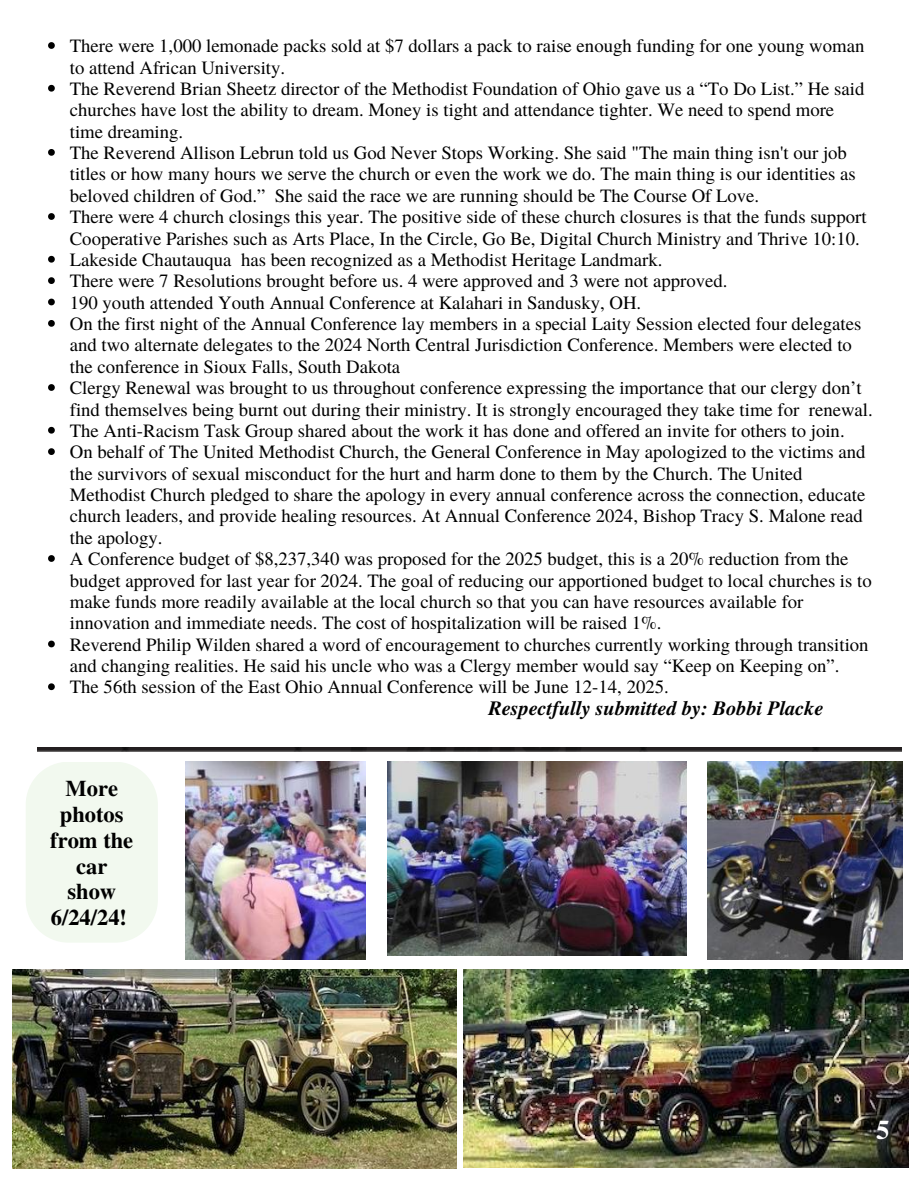
<style>
.page{position:relative;width:918px;height:1188px;background:#fff}
.page>*{position:absolute;margin:0;border:0;box-sizing:border-box;transform-origin:0 0}
.t1{font:700 27px "Te X Gyre Termes";color:#fff}
.t2{font:700 22.5px/26px "Te X Gyre Termes";color:#000;text-align:center}
.t3{font:italic 700 20.25px "Te X Gyre Termes";color:#000}
.t4{font:18.75px/21.3px "Te X Gyre Termes";color:#000}
</style>
<div class="page">
<svg style="left:48px;top:42px;width:7px;height:7px"></svg>
<svg style="left:48px;top:85px;width:7px;height:7px"></svg>
<svg style="left:48px;top:149px;width:7px;height:7px"></svg>
<svg style="left:48px;top:213px;width:7px;height:7px"></svg>
<svg style="left:48px;top:256px;width:7px;height:7px"></svg>
<svg style="left:48px;top:277px;width:7px;height:7px"></svg>
<svg style="left:48px;top:299px;width:7px;height:6px"></svg>
<svg style="left:48px;top:320px;width:7px;height:7px"></svg>
<svg style="left:48px;top:384px;width:7px;height:7px"></svg>
<svg style="left:48px;top:427px;width:7px;height:7px"></svg>
<svg style="left:48px;top:448px;width:7px;height:7px"></svg>
<svg style="left:48px;top:555px;width:7px;height:7px"></svg>
<svg style="left:48px;top:641px;width:7px;height:6px"></svg>
<svg style="left:48px;top:683px;width:7px;height:7px"></svg>
<img style="left:463px;top:970px;width:446px;height:198px">
<div style="left:26px;top:762px;width:132px;height:180px;background:#f2f9ef"></div>
<img style="left:12px;top:970px;width:445px;height:199px">
<img style="left:708px;top:762px;width:195px;height:198px">
<img style="left:186px;top:762px;width:180px;height:198px">
<img style="left:388px;top:762px;width:298px;height:193px">
<img style="left:38px;top:747px;width:864px;height:5px">
<p class="t4" style="left:70px;top:34px;width:796px">There were 1,000 lemonade packs sold at $7 dollars a pack to raise enough funding for one young woman to attend African University.</p>
<p class="t4" style="left:70px;top:77px;width:796px">The Reverend Brian Sheetz director of the Methodist Foundation of Ohio gave us a “To Do List.” He said churches have lost the ability to dream. Money is tight and attendance tighter. We need to spend more time dreaming.</p>
<p class="t4" style="left:70px;top:141px;width:787px">The Reverend Allison Lebrun told us God Never Stops Working. She said "The main thing isn't our job titles or how many hours we serve the church or even the work we do. The main thing is our identities as beloved children of God.” She said the race we are running should be The Course Of Love.</p>
<p class="t4" style="left:70px;top:205px;width:798px">There were 4 church closings this year. The positive side of these church closures is that the funds support<br>Cooperative Parishes such as Arts Place, In the Circle, Go Be, Digital Church Ministry and Thrive 10:10.</p>
<p class="t4" style="left:70px;top:248px;width:594px">Lakeside Chautauqua has been recognized as a Methodist Heritage Landmark.</p>
<p class="t4" style="left:70px;top:269px;width:659px">There were 7 Resolutions brought before us. 4 were approved and 3 were not approved.</p>
<p class="t4" style="left:70px;top:291px;width:573px">190 youth attended Youth Annual Conference at Kalahari in Sandusky, OH.</p>
<p class="t4" style="left:70px;top:312px;width:793px">On the first night of the Annual Conference lay members in a special Laity Session elected four delegates and two alternate delegates to the 2024 North Central Jurisdiction Conference. Members were elected to the conference in Sioux Falls, South Dakota</p>
<p class="t4" style="left:70px;top:376px;width:805px">Clergy Renewal was brought to us throughout conference expressing the importance that our clergy don’t find themselves being burnt out during their ministry. It is strongly encouraged they take time for renewal.</p>
<p class="t4" style="left:70px;top:419px;width:776px">The Anti-Racism Task Group shared about the work it has done and offered an invite for others to join.</p>
<p class="t4" style="left:70px;top:440px;width:797px">On behalf of The United Methodist Church, the General Conference in May apologized to the victims and the survivors of sexual misconduct for the hurt and harm done to them by the Church. The United Methodist Church pledged to share the apology in every annual conference across the connection, educate church leaders, and provide healing resources. At Annual Conference 2024, Bishop Tracy S. Malone read the apology.</p>
<p class="t4" style="left:70px;top:547px;width:803px">A Conference budget of $8,237,340 was proposed for the 2025 budget, this is a 20% reduction from the budget approved for last year for 2024. The goal of reducing our apportioned budget to local churches is to make funds more readily available at the local church so that you can have resources available for innovation and immediate needs. The cost of hospitalization will be raised 1%.</p>
<p class="t4" style="left:70px;top:633px;width:800px">Reverend Philip Wilden shared a word of encouragement to churches currently working through transition and changing realities. He said his uncle who was a Clergy member would say “Keep on Keeping on”.</p>
<p class="t4" style="left:70px;top:676px;width:601px">The 56th session of the East Ohio Annual Conference will be June 12-14, 2025.</p>
<h1 class="t3" style="left:489px;top:693px;width:337px">Respectfully submitted by: Bobbi Placke</h1>
<p class="t2" style="left:50px;top:774px;width:85px">More photos from the car show<br>6/24/24!</p>
<p class="t1" style="left:876px;top:1109px;width:15px">5</p>
</div>
